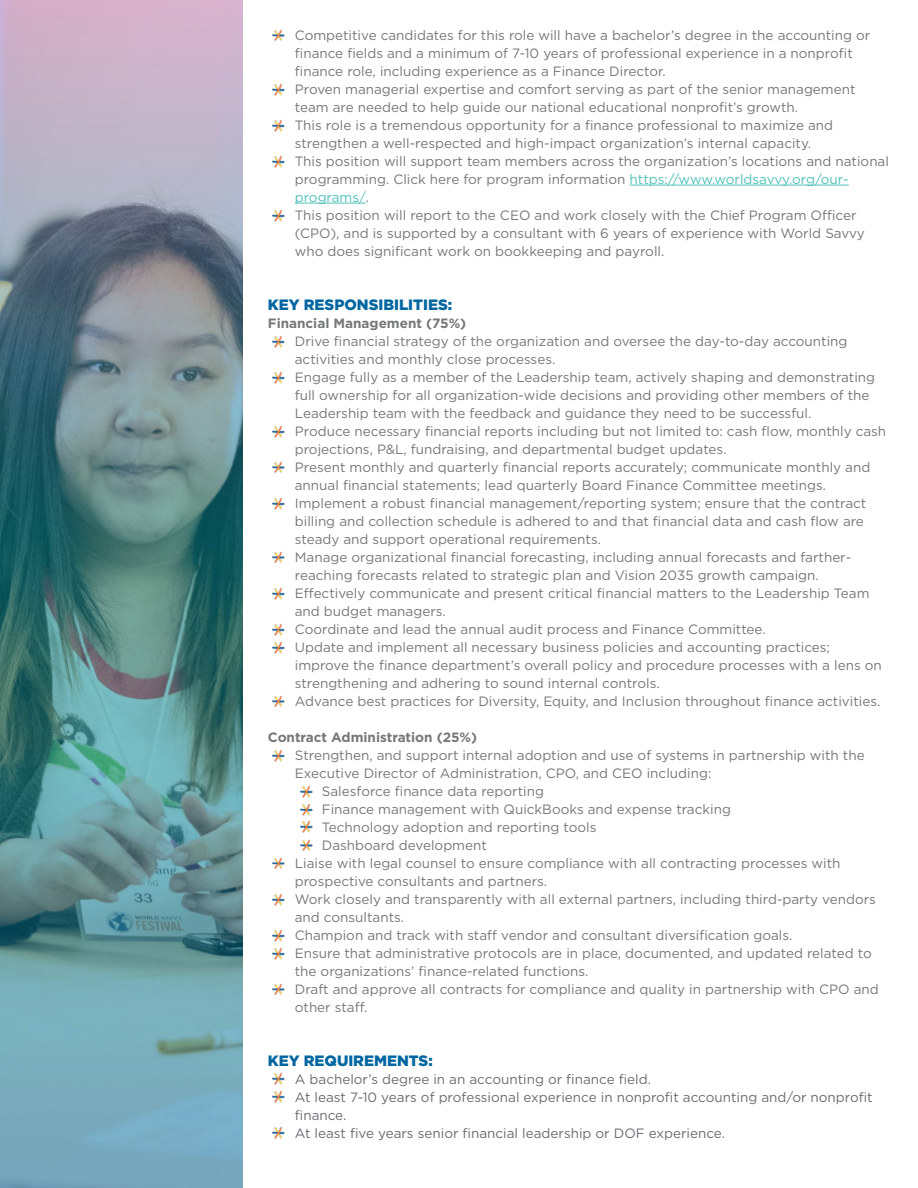
<style>
.page{position:relative;width:918px;height:1188px;background:#fff}
.page>*{position:absolute;margin:0;border:0;box-sizing:border-box;transform-origin:0 0}
.t1{font:900 15px "Gotham";color:#0066a1}
.t2{font:13.5px/18px "Gotham";color:#757779}
.t3{font:13.5px/18px "Gotham";color:#6a6c73}
.t4{font:700 13.5px "Gotham";color:#757779}
.s1{color:#50c2bb}
</style>
<div class="page">
<img style="left:0;top:0;width:243px;height:1188px">
<hr style="left:630px;top:185px;width:219px;height:1px;background:#50c2bb">
<hr style="left:295px;top:203px;width:71px;height:1px;background:#50c2bb">
<img style="left:272px;top:156px;width:13px;height:12px">
<img style="left:272px;top:371px;width:13px;height:13px">
<img style="left:272px;top:497px;width:13px;height:13px">
<img style="left:300px;top:803px;width:13px;height:13px">
<img style="left:272px;top:623px;width:13px;height:13px">
<img style="left:272px;top:588px;width:13px;height:12px">
<img style="left:300px;top:839px;width:13px;height:12px">
<img style="left:300px;top:821px;width:13px;height:12px">
<img style="left:272px;top:695px;width:13px;height:12px">
<img style="left:272px;top:894px;width:13px;height:12px">
<img style="left:272px;top:930px;width:13px;height:12px">
<img style="left:272px;top:1073px;width:13px;height:12px">
<img style="left:272px;top:983px;width:13px;height:12px">
<img style="left:272px;top:1126px;width:13px;height:13px">
<img style="left:272px;top:947px;width:13px;height:13px">
<img style="left:272px;top:1091px;width:13px;height:12px">
<img style="left:272px;top:29px;width:13px;height:12px">
<img style="left:272px;top:209px;width:13px;height:13px">
<img style="left:272px;top:551px;width:13px;height:12px">
<img style="left:272px;top:461px;width:13px;height:12px">
<img style="left:272px;top:425px;width:13px;height:13px">
<img style="left:272px;top:336px;width:13px;height:12px">
<img style="left:272px;top:750px;width:13px;height:12px">
<img style="left:300px;top:785px;width:13px;height:13px">
<img style="left:272px;top:857px;width:13px;height:12px">
<img style="left:272px;top:641px;width:13px;height:13px">
<img style="left:272px;top:83px;width:13px;height:13px">
<img style="left:272px;top:120px;width:13px;height:12px">
<p class="t2" style="left:295px;top:26px;width:596px">Competitive candidates for this role will have a bachelor’s degree in the accounting or finance fields and a minimum of 7-10 years of professional experience in a nonprofit finance role, including experience as a Finance Director.<br>Proven managerial expertise and comfort serving as part of the senior management team are needed to help guide our national educational nonprofit’s growth.<br>This role is a tremendous opportunity for a finance professional to maximize and strengthen a well-respected and high-impact organization’s internal capacity.<br>This position will support team members across the organization’s locations and national programming. Click here for program information <span class="s1">https://www.worldsavvy.org/our&shy;programs/</span>.<br>This position will report to the CEO and work closely with the Chief Program Officer (CPO), and is supported by a consultant with 6 years of experience with World Savvy who does significant work on bookkeeping and payroll.</p>
<p class="t1" style="left:268px;top:294px;width:186px">KEY RESPONSIBILITIES:</p>
<p class="t4" style="left:268px;top:314px;width:200px">Financial Management (75%)</p>
<p class="t2" style="left:295px;top:332px;width:593px">Drive financial strategy of the organization and oversee the day-to-day accounting activities and monthly close processes.<br>Engage fully as a member of the Leadership team, actively shaping and demonstrating full ownership for all organization-wide decisions and providing other members of the Leadership team with the feedback and guidance they need to be successful.<br>Produce necessary financial reports including but not limited to: cash flow, monthly cash projections, P&amp;L, fundraising, and departmental budget updates.<br>Present monthly and quarterly financial reports accurately; communicate monthly and annual financial statements; lead quarterly Board Finance Committee meetings.<br>Implement a robust financial management/reporting system; ensure that the contract billing and collection schedule is adhered to and that financial data and cash flow are steady and support operational requirements.<br>Manage organizational financial forecasting, including annual forecasts and farther&shy;reaching forecasts related to strategic plan and Vision 2035 growth campaign.<br>Effectively communicate and present critical financial matters to the Leadership Team and budget managers.<br>Coordinate and lead the annual audit process and Finance Committee.<br>Update and implement all necessary business policies and accounting practices; improve the finance department’s overall policy and procedure processes with a lens on strengthening and adhering to sound internal controls.<br>Advance best practices for Diversity, Equity, and Inclusion throughout finance activities.</p>
<p class="t4" style="left:268px;top:728px;width:211px">Contract Administration (25%)</p>
<p class="t2" style="left:295px;top:746px;width:571px">Strengthen, and support internal adoption and use of systems in partnership with the</p>
<p class="t2" style="left:295px;top:764px;width:418px">Executive Director of Administration, CPO, and CEO including:</p>
<p class="t2" style="left:322px;top:782px;width:224px">Salesforce finance data reporting</p>
<p class="t2" style="left:322px;top:800px;width:411px">Finance management with QuickBooks and expense tracking</p>
<p class="t2" style="left:322px;top:818px;width:276px">Technology adoption and reporting tools</p>
<p class="t2" style="left:322px;top:836px;width:167px">Dashboard development</p>
<p class="t2" style="left:295px;top:854px;width:547px">Liaise with legal counsel to ensure compliance with all contracting processes with</p>
<p class="t2" style="left:295px;top:872px;width:254px">prospective consultants and partners.</p>
<p class="t2" style="left:295px;top:890px;width:583px">Work closely and transparently with all external partners, including third-party vendors</p>
<p class="t2" style="left:295px;top:908px;width:111px">and consultants.</p>
<p class="t2" style="left:295px;top:926px;width:499px">Champion and track with staff vendor and consultant diversification goals.</p>
<p class="t2" style="left:295px;top:944px;width:578px">Ensure that administrative protocols are in place, documented, and updated related to</p>
<p class="t2" style="left:295px;top:962px;width:295px">the organizations’ finance-related functions.</p>
<p class="t2" style="left:295px;top:980px;width:586px">Draft and approve all contracts for compliance and quality in partnership with CPO and</p>
<p class="t2" style="left:295px;top:997px;width:74px">other staff.</p>
<p class="t1" style="left:268px;top:1050px;width:166px">KEY REQUIREMENTS:</p>
<p class="t3" style="left:295px;top:1070px;width:579px">A bachelor’s degree in an accounting or finance field.<br>At least 7-10 years of professional experience in nonprofit accounting and/or nonprofit finance.<br>At least five years senior financial leadership or DOF experience.</p>
</div>
